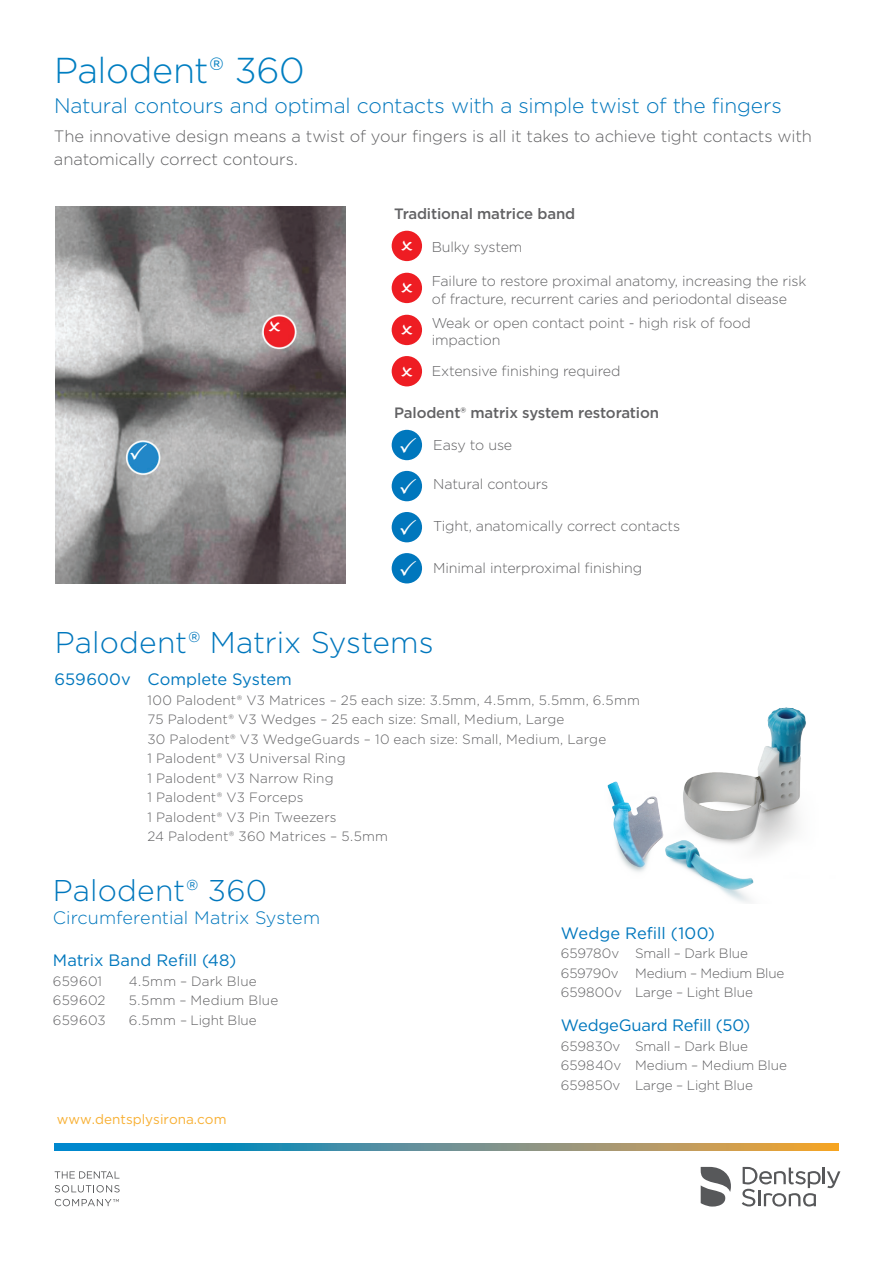
<style>
.page{position:relative;width:893px;height:1263px;background:#fff}
.page>*{position:absolute;margin:0;border:0;box-sizing:border-box;transform-origin:0 0}
.t1{font:300 36px "Gotham";letter-spacing:-.01em;color:#007ec1}
.t2{font:300 30px "Gotham";color:#0077bd}
.t3{font:300 21px "Gotham";letter-spacing:-.01em;color:#0077bd}
.t4{font:300 18px "Gotham";color:#0077bd}
.t5{font:300 16.5px/22.5px "Gotham";letter-spacing:-.005em;color:#626264}
.kit_name{font:16.5px "Gotham";letter-spacing:-.005em;color:#0077bd}
.t6{font:500 15px "Gotham";letter-spacing:-.01em;color:#626264}
.t7{font:300 14.25px/18.3px "Gotham";letter-spacing:-.01em;color:#626264}
.contents{font:300 13.5px "Gotham";letter-spacing:.01em;color:#626264}
.contents-2{font:300 13.5px "Gotham";letter-spacing:-.02em;color:#626264}
.t8{font:13.5px "Gotham";color:#f8b034}
.kit_name-2{font:300 13.5px "Gotham";letter-spacing:-.01em;color:#626264}
.contents-3{font:300 13.5px "Gotham";letter-spacing:-.01em;color:#626264}
</style>
<div class="page">
<svg style="left:54px;top:1143px;width:784px;height:7px"></svg>
<svg style="left:742px;top:1167px;width:98px;height:39px"></svg>
<svg style="left:701px;top:1167px;width:30px;height:39px"></svg>
<svg style="left:55px;top:1171px;width:64px;height:7px"></svg>
<svg style="left:55px;top:1185px;width:65px;height:7px"></svg>
<svg style="left:55px;top:1199px;width:64px;height:7px"></svg>
<img style="left:607px;top:707px;width:199px;height:196px">
<img style="left:56px;top:207px;width:290px;height:377px">
<div style="left:391px;top:230px;width:32px;height:32px;background:#ee1d23;border-radius:50%"></div>
<div style="left:390px;top:229px;width:34px;height:34px;border:2px solid #fff;border-radius:50%"></div>
<div style="left:391px;top:355px;width:32px;height:32px;background:#ee1d23;border-radius:50%"></div>
<div style="left:390px;top:354px;width:34px;height:34px;border:2px solid #fff;border-radius:50%"></div>
<div style="left:391px;top:272px;width:32px;height:32px;background:#ee1d23;border-radius:50%"></div>
<div style="left:390px;top:271px;width:34px;height:34px;border:2px solid #fff;border-radius:50%"></div>
<div style="left:391px;top:314px;width:32px;height:32px;background:#ee1d23;border-radius:50%"></div>
<div style="left:390px;top:313px;width:34px;height:34px;border:2px solid #fff;border-radius:50%"></div>
<div style="left:391px;top:429px;width:32px;height:32px;background:#0077bd;border-radius:50%"></div>
<div style="left:390px;top:428px;width:34px;height:34px;border:2px solid #fff;border-radius:50%"></div>
<div style="left:391px;top:511px;width:32px;height:32px;background:#0077bd;border-radius:50%"></div>
<div style="left:390px;top:510px;width:34px;height:34px;border:2px solid #fff;border-radius:50%"></div>
<div style="left:391px;top:470px;width:32px;height:32px;background:#0077bd;border-radius:50%"></div>
<div style="left:390px;top:469px;width:34px;height:34px;border:2px solid #fff;border-radius:50%"></div>
<div style="left:391px;top:552px;width:32px;height:32px;background:#0077bd;border-radius:50%"></div>
<div style="left:390px;top:551px;width:34px;height:34px;border:2px solid #fff;border-radius:50%"></div>
<svg style="left:269px;top:321px;width:11px;height:11px"></svg>
<svg style="left:130px;top:444px;width:17px;height:16px"></svg>
<p class="t1" style="left:54px;top:47px;width:252px">Palodent® 360</p>
<p class="t3" style="left:54px;top:92px;width:729px">Natural contours and optimal contacts with a simple twist of the fingers</p>
<p class="t5" style="left:54px;top:125px;width:759px">The innovative design means a twist of your fingers is all it takes to achieve tight contacts with anatomically correct contours.</p>
<p class="t6" style="left:394px;top:204px;width:183px">Traditional matrice band</p>
<p class="t7" style="left:432px;top:237px;width:92px">Bulky system</p>
<p class="t7" style="left:432px;top:271px;width:376px">Failure to restore proximal anatomy, increasing the risk of fracture, recurrent caries and periodontal disease</p>
<p class="t7" style="left:432px;top:314px;width:321px;line-height:16.6px">Weak or open contact point - high risk of food impaction</p>
<p class="t7" style="left:432px;top:362px;width:190px">Extensive finishing required</p>
<p class="t6" style="left:394px;top:403px;width:266px">Palodent® matrix system restoration</p>
<p class="t7" style="left:433px;top:435px;width:80px">Easy to use</p>
<p class="t7" style="left:433px;top:475px;width:117px">Natural contours</p>
<p class="t7" style="left:433px;top:516px;width:248px">Tight, anatomically correct contacts</p>
<p class="t7" style="left:433px;top:558px;width:210px">Minimal interproximal finishing</p>
<p class="t2" style="left:55px;top:624px;width:380px">Palodent® Matrix Systems</p>
<p class="kit_name" style="left:55px;top:669px;width:239px">659600v Complete System</p>
<p class="contents" style="left:148px;top:691px;width:494px">100 Palodent® V3 Matrices – 25 each size: 3.5mm, 4.5mm, 5.5mm, 6.5mm</p>
<p class="contents" style="left:148px;top:711px;width:418px">75 Palodent® V3 Wedges – 25 each size: Small, Medium, Large</p>
<p class="contents" style="left:148px;top:730px;width:460px">30 Palodent® V3 WedgeGuards – 10 each size: Small, Medium, Large</p>
<p class="contents" style="left:148px;top:750px;width:200px">1 Palodent® V3 Universal Ring</p>
<p class="contents" style="left:148px;top:769px;width:188px">1 Palodent® V3 Narrow Ring</p>
<p class="contents" style="left:148px;top:789px;width:158px">1 Palodent® V3 Forceps</p>
<p class="contents" style="left:148px;top:808px;width:191px">1 Palodent® V3 Pin Tweezers</p>
<p class="contents" style="left:148px;top:828px;width:242px">24 Palodent® 360 Matrices – 5.5mm</p>
<p class="t2" style="left:53px;top:871px;width:216px">Palodent® 360</p>
<p class="t4" style="left:53px;top:906px;width:269px">Circumferential Matrix System</p>
<p class="kit_name" style="left:53px;top:950px;width:185px">Matrix Band Refill (48)</p>
<p class="contents" style="left:53px;top:972px;width:51px">659601</p>
<p class="contents" style="left:129px;top:972px;width:129px">4.5mm – Dark Blue</p>
<p class="contents" style="left:53px;top:992px;width:54px">659602</p>
<p class="contents" style="left:129px;top:992px;width:151px">5.5mm – Medium Blue</p>
<p class="contents" style="left:53px;top:1011px;width:54px">659603</p>
<p class="contents-3" style="left:129px;top:1011px;width:129px">6.5mm – Light Blue</p>
<p class="t8" style="left:57px;top:1110px;width:171px">www.dentsplysirona.com</p>
<p class="kit_name" style="left:561px;top:922px;width:156px">Wedge Refill (100)</p>
<p class="kit_name-2" style="left:561px;top:945px;width:189px">659780v Small – Dark Blue</p>
<p class="contents-2" style="left:561px;top:964px;width:225px">659790v Medium – Medium Blue</p>
<p class="contents" style="left:561px;top:984px;width:193px">659800v Large – Light Blue</p>
<p class="kit_name" style="left:561px;top:1015px;width:191px">WedgeGuard Refill (50)</p>
<p class="contents" style="left:561px;top:1037px;width:189px">659830v Small – Dark Blue</p>
<p class="contents" style="left:561px;top:1057px;width:227px">659840v Medium – Medium Blue</p>
<p class="contents" style="left:561px;top:1076px;width:193px">659850v Large – Light Blue</p>
</div>
